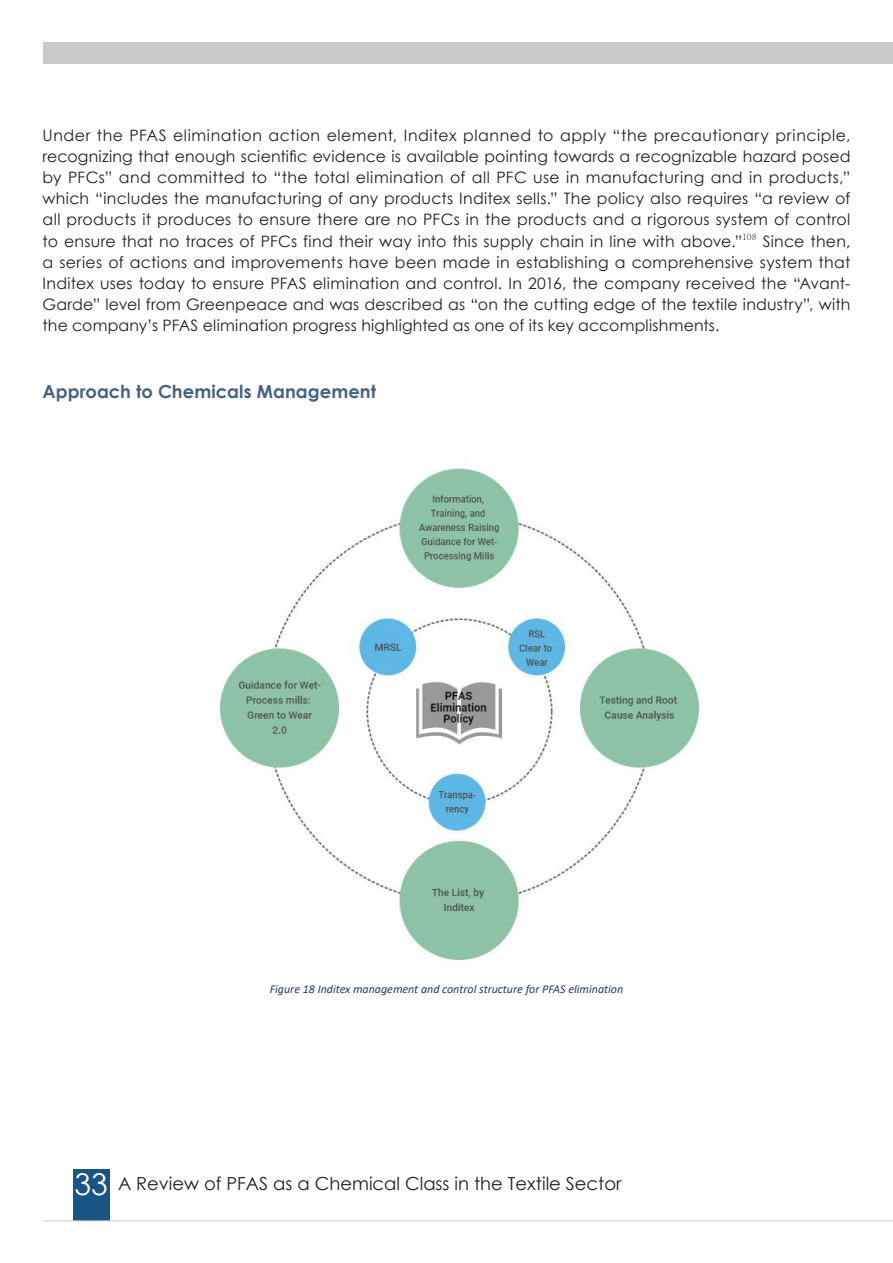
<style>
.page{position:relative;width:893px;height:1263px;background:#fff}
.page>*{position:absolute;margin:0;border:0;box-sizing:border-box;transform-origin:0 0}
.t1{font:18px "Century Gothic";color:#231f20}
.t2{font:700 18px "Century Gothic";letter-spacing:.005em;color:#446282}
.t3{font:15.75px/21.3px "Century Gothic";letter-spacing:.015em;color:#231f20;text-align:justify}
.t4{font:italic 12px "Calibri";color:#223b62}
.t5{font:300 10.5px "Adobe Song Std";color:#231f20}
.s1{font-size:30px;color:#fff}
</style>
<div class="page">
<div style="left:73px;top:1169px;width:36px;height:51px;background:#195582"></div>
<div style="left:43px;top:43px;width:850px;height:21px;background:#cac9cc"></div>
<hr style="left:43px;top:1220px;width:850px;height:1px;background:#cac9cc">
<img style="left:219px;top:468px;width:481px;height:493px">
<p class="t3" style="left:43px;top:125px;width:809px">Under the PFAS elimination action element, Inditex planned to apply “the precautionary principle, recognizing that enough scientific evidence is available pointing towards a recognizable hazard posed by PFCs” and committed to “the total elimination of all PFC use in manufacturing and in products,” which “includes the manufacturing of any products Inditex sells.” The policy also requires “a review of all products it produces to ensure there are no PFCs in the products and a rigorous system of control to ensure that no traces of PFCs find their way into this supply chain in line with above.”</p>
<p class="t5" style="left:742px;top:230px;width:16px">108</p>
<p class="t3" style="left:43px;top:231px;width:809px;line-height:20.9px;text-indent:720px">Since then, a series of actions and improvements have been made in establishing a comprehensive system that Inditex uses today to ensure PFAS elimination and control. In 2016, the company received the “Avant-Garde” level from Greenpeace and was described as “on the cutting edge of the textile industry”, with the company’s PFAS elimination progress highlighted as one of its key accomplishments.</p>
<p class="t2" style="left:43px;top:378px;width:335px">Approach to Chemicals Management</p>
<p class="t4" style="left:270px;top:981px;width:355px">Figure 18 Inditex management and control structure for PFAS elimination</p>
<p class="t1" style="left:75px;top:1171px;width:548px"><span class="s1">33</span> A Review of PFAS as a Chemical Class in the Textile Sector</p>
</div>
